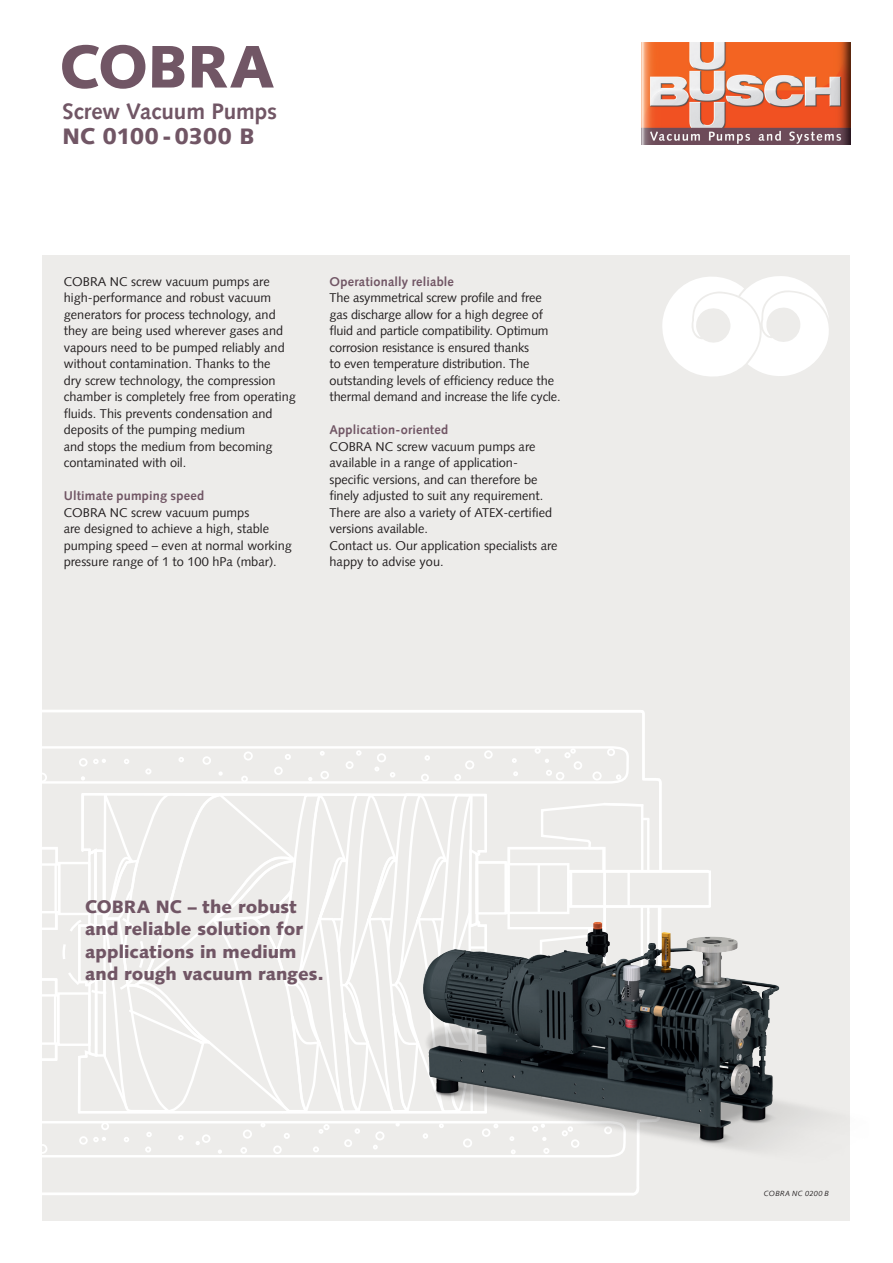
<style>
.page{position:relative;width:893px;height:1263px;background:#fff}
.page>*{position:absolute;margin:0;border:0;box-sizing:border-box;transform-origin:0 0}
.t1{font:900 60px "Syntax LT";letter-spacing:-.01em;color:#715665}
.t2{font:700 22.5px "Syntax LT";color:#715665}
.t3{font:900 22.5px "Syntax LT";letter-spacing:-.015em;color:#715665}
.t4{font:900 18px/22.5px "Syntax LT";letter-spacing:.005em;color:#715665}
.t5{font:12.75px/16.5px "Syntax LT";color:#231f20}
.t6{font:700 12.75px "Syntax LT";letter-spacing:.015em;color:#715665}
.t7{font:italic 7.5px "Syntax LT";letter-spacing:.03em;color:#231f20}
</style>
<div class="page">
<div style="left:43px;top:255px;width:807px;height:965px;background:#edecea"></div>
<svg style="left:662px;top:276px;width:167px;height:100px"></svg>
<div style="left:567px;top:870px;width:144px;height:37px;border:2px solid #fff"></div>
<hr style="left:568px;top:870px;width:140px;height:2px;background:#fff">
<svg style="left:43px;top:710px;width:621px;height:485px"></svg>
<svg style="left:43px;top:745px;width:608px;height:414px"></svg>
<div style="left:62px;top:912px;width:82px;height:82px;border:2px dashed #fff;border-radius:50%"></div>
<img style="left:406px;top:901px;width:414px;height:295px">
<img style="left:641px;top:43px;width:209px;height:101px">
<h1 class="t1" style="left:60px;top:31px;width:216px">COBRA</h1>
<h2 class="t2" style="left:63px;top:98px;width:216px">Screw Vacuum Pumps</h2>
<h2 class="t3" style="left:63px;top:123px;width:193px">NC 0100-0300 B</h2>
<p class="t5" style="left:64px;top:273px;width:234px">COBRA NC screw vacuum pumps are high-performance and robust vacuum generators for process technology, and they are being used wherever gases and vapours need to be pumped reliably and without contamination. Thanks to the<br>dry screw technology, the compression chamber is completely free from operating fluids. This prevents condensation and deposits of the pumping medium<br>and stops the medium from becoming contaminated with oil.</p>
<p class="t6" style="left:64px;top:489px;width:142px">Ultimate pumping speed</p>
<p class="t5" style="left:64px;top:504px;width:230px">COBRA NC screw vacuum pumps<br>are designed to achieve a high, stable pumping speed – even at normal working pressure range of 1 to 100 hPa (mbar).</p>
<p class="t6" style="left:330px;top:274px;width:126px">Operationally reliable</p>
<p class="t5" style="left:330px;top:290px;width:233px">The asymmetrical screw profile and free gas discharge allow for a high degree of fluid and particle compatibility. Optimum corrosion resistance is ensured thanks<br>to even temperature distribution. The outstanding levels of efficiency reduce the thermal demand and increase the life cycle.</p>
<p class="t6" style="left:330px;top:423px;width:120px">Application-oriented</p>
<p class="t5" style="left:330px;top:438px;width:229px">COBRA NC screw vacuum pumps are available in a range of application&shy;specific versions, and can therefore be finely adjusted to suit any requirement.<br>There are also a variety of ATEX-certified versions available.<br>Contact us. Our application specialists are happy to advise you.</p>
<h3 class="t4" style="left:85px;top:895px;width:240px">COBRA NC – the robust and reliable solution for applications in medium and rough vacuum ranges.</h3>
<p class="t7" style="left:764px;top:1189px;width:67px">COBRA NC 0200 B</p>
</div>
